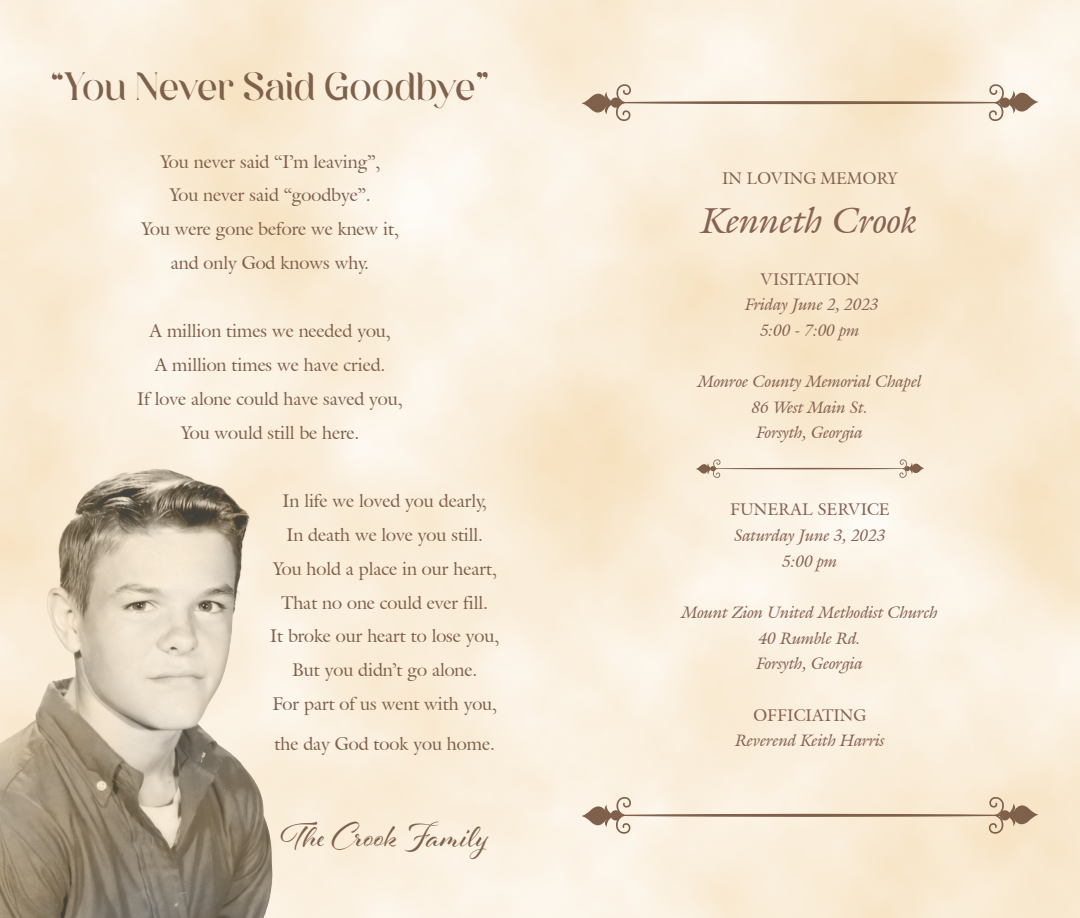
<style>
.page{position:relative;width:1080px;height:918px;background:#fff}
.page>*{position:absolute;margin:0;border:0;box-sizing:border-box;transform-origin:0 0}
.t1{font:37.5px "Belianty Elesha";color:#7f604b}
.t2{font:37.5px "Al Fresco";color:#7f604b}
.t3{font:italic 36px "Galliard IT Cby BT";color:#876252}
.t4{font:18px "Galliard IT Cby BT";color:#7f604b}
.t5{font:italic 16.5px "Galliard IT Cby BT";color:#876252}
.t6{font:16.5px "Galliard IT Cby BT";color:#876252}
</style>
<div class="page">
<img style="left:0;top:410px;width:338px;height:508px">
<svg style="left:581px;top:83px;width:458px;height:38px;background:#ebddc9"></svg>
<svg style="left:581px;top:796px;width:458px;height:38px;background:#ebdcc8"></svg>
<svg style="left:696px;top:459px;width:228px;height:19px;background:#ecdfce"></svg>
<p class="t1" style="left:51px;top:63px;width:440px">“You Never Said Goodbye”</p>
<p class="t4" style="left:160px;top:150px;width:222px">You never said “I’m leaving”,</p>
<p class="t4" style="left:169px;top:183px;width:203px">You never said “goodbye”.</p>
<p class="t4" style="left:141px;top:217px;width:260px">You were gone before we knew it,</p>
<p class="t4" style="left:171px;top:251px;width:200px">and only God knows why.</p>
<p class="t4" style="left:149px;top:319px;width:243px">A million times we needed you,</p>
<p class="t4" style="left:154px;top:353px;width:233px">A million times we have cried.</p>
<p class="t4" style="left:137px;top:387px;width:267px">If love alone could have saved you,</p>
<p class="t4" style="left:181px;top:421px;width:180px">You would still be here.</p>
<p class="t4" style="left:283px;top:489px;width:206px">In life we loved you dearly,</p>
<p class="t4" style="left:286px;top:523px;width:198px">In death we love you still.</p>
<p class="t4" style="left:273px;top:557px;width:226px">You hold a place in our heart,</p>
<p class="t4" style="left:282px;top:591px;width:208px">That no one could ever fill.</p>
<p class="t4" style="left:270px;top:624px;width:231px">It broke our heart to lose you,</p>
<p class="t4" style="left:292px;top:658px;width:187px">But you didn’t go alone.</p>
<p class="t4" style="left:272px;top:692px;width:226px">For part of us went with you,</p>
<p class="t4" style="left:275px;top:732px;width:222px">the day God took you home.</p>
<p class="t2" style="left:281px;top:811px;width:209px">The Crook Family</p>
<p class="t6" style="left:722px;top:168px;width:177px">IN LOVING MEMORY</p>
<p class="t3" style="left:702px;top:197px;width:217px">Kenneth Crook</p>
<p class="t6" style="left:760px;top:268px;width:101px">VISITATION</p>
<p class="t5" style="left:745px;top:293px;width:135px">Friday June 2, 2023</p>
<p class="t5" style="left:760px;top:319px;width:101px">5:00 - 7:00 pm</p>
<p class="t5" style="left:698px;top:370px;width:225px">Monroe County Memorial Chapel</p>
<p class="t5" style="left:752px;top:396px;width:118px">86 West Main St.</p>
<p class="t5" style="left:757px;top:422px;width:108px">Forsyth, Georgia</p>
<p class="t6" style="left:730px;top:499px;width:161px">FUNERAL SERVICE</p>
<p class="t5" style="left:734px;top:524px;width:153px">Saturday June 3, 2023</p>
<p class="t5" style="left:783px;top:550px;width:56px">5:00 pm</p>
<p class="t5" style="left:682px;top:601px;width:258px">Mount Zion United Methodist Church</p>
<p class="t5" style="left:759px;top:627px;width:103px">40 Rumble Rd.</p>
<p class="t5" style="left:757px;top:653px;width:108px">Forsyth, Georgia</p>
<p class="t6" style="left:754px;top:704px;width:114px">OFFICIATING</p>
<p class="t5" style="left:735px;top:729px;width:151px">Reverend Keith Harris</p>
</div>
